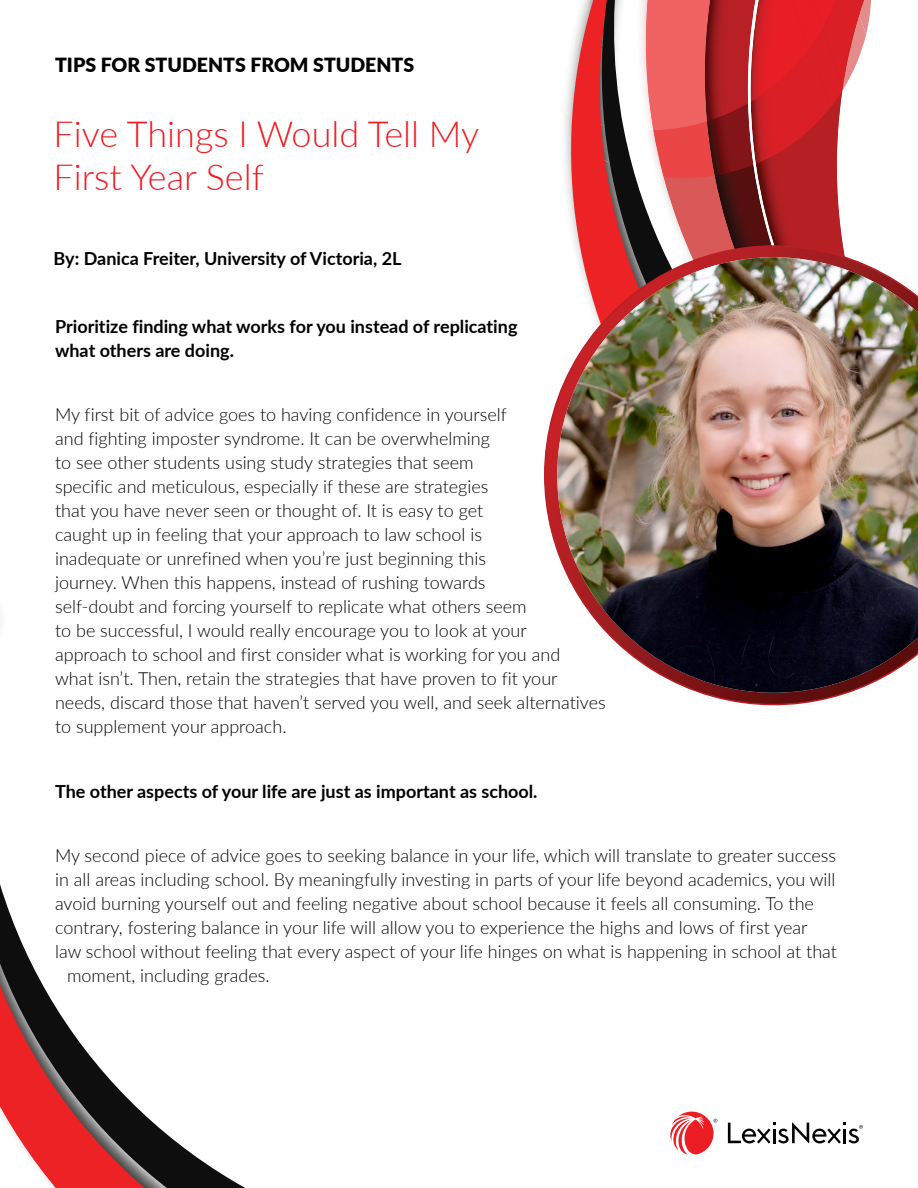
<style>
.page{position:relative;width:918px;height:1188px;background:#fff}
.page>*{position:absolute;margin:0;border:0;box-sizing:border-box;transform-origin:0 0}
.t1{font:300 36px/43.2px "Lato";color:#ed1d24}
.t2{font:900 19.5px "Lato";color:#000}
.t3{font:300 18px/24px "Lato";color:#000}
.t4{font:700 18px/24px "Lato";color:#000}
</style>
<div class="page">
<svg style="left:564px;top:0;width:31px;height:245px;fill:#ed2224"></svg>
<svg style="left:595px;top:0;width:276px;height:245px"></svg>
<svg style="left:544px;top:245px;width:304px;height:460px"></svg>
<svg style="left:0;top:884px;width:246px;height:304px"></svg>
<svg style="left:728px;top:1123px;width:135px;height:21px"></svg>
<svg style="left:670px;top:1111px;width:47px;height:44px"></svg>
<img style="left:557px;top:257px;width:361px;height:436px">
<p class="t2" style="left:55px;top:50px;width:361px">TIPS FOR STUDENTS FROM STUDENTS</p>
<h1 class="t1" style="left:54px;top:111px;width:427px">Five Things I Would Tell My<br>First Year Self</h1>
<p class="t4" style="left:54px;top:246px;width:349px">By: Danica Freiter, University of Victoria, 2L</p>
<p class="t4" style="left:55px;top:313px;width:464px">Prioritize finding what works for you instead of replicating what others are doing.</p>
<p class="t3" style="left:55px;top:402px;width:552px">My first bit of advice goes to having confidence in yourself<br>and fighting imposter syndrome. It can be overwhelming<br>to see other students using study strategies that seem<br>specific and meticulous, especially if these are strategies<br>that you have never seen or thought of. It is easy to get<br>caught up in feeling that your approach to law school is<br>inadequate or unrefined when you’re just beginning this<br>journey. When this happens, instead of rushing towards<br>self-doubt and forcing yourself to replicate what others seem<br>to be successful, I would really encourage you to look at your<br>approach to school and first consider what is working for you and<br>what isn’t. Then, retain the strategies that have proven to fit your needs, discard those that haven’t served you well, and seek alternatives to supplement your approach.</p>
<p class="t4" style="left:55px;top:778px;width:484px">The other aspects of your life are just as important as school.</p>
<p class="t3" style="left:55px;top:843px;width:783px">My second piece of advice goes to seeking balance in your life, which will translate to greater success</p>
<p class="t3" style="left:55px;top:867px;width:782px">in all areas including school. By meaningfully investing in parts of your life beyond academics, you will</p>
<p class="t3" style="left:55px;top:891px;width:760px">avoid burning yourself out and feeling negative about school because it feels all consuming. To the</p>
<p class="t3" style="left:55px;top:915px;width:754px">contrary, fostering balance in your life will allow you to experience the highs and lows of first year</p>
<p class="t3" style="left:55px;top:939px;width:783px">law school without feeling that every aspect of your life hinges on what is happening in school at that</p>
<p class="t3" style="left:67px;top:963px;width:204px">moment, including grades.</p>
</div>
